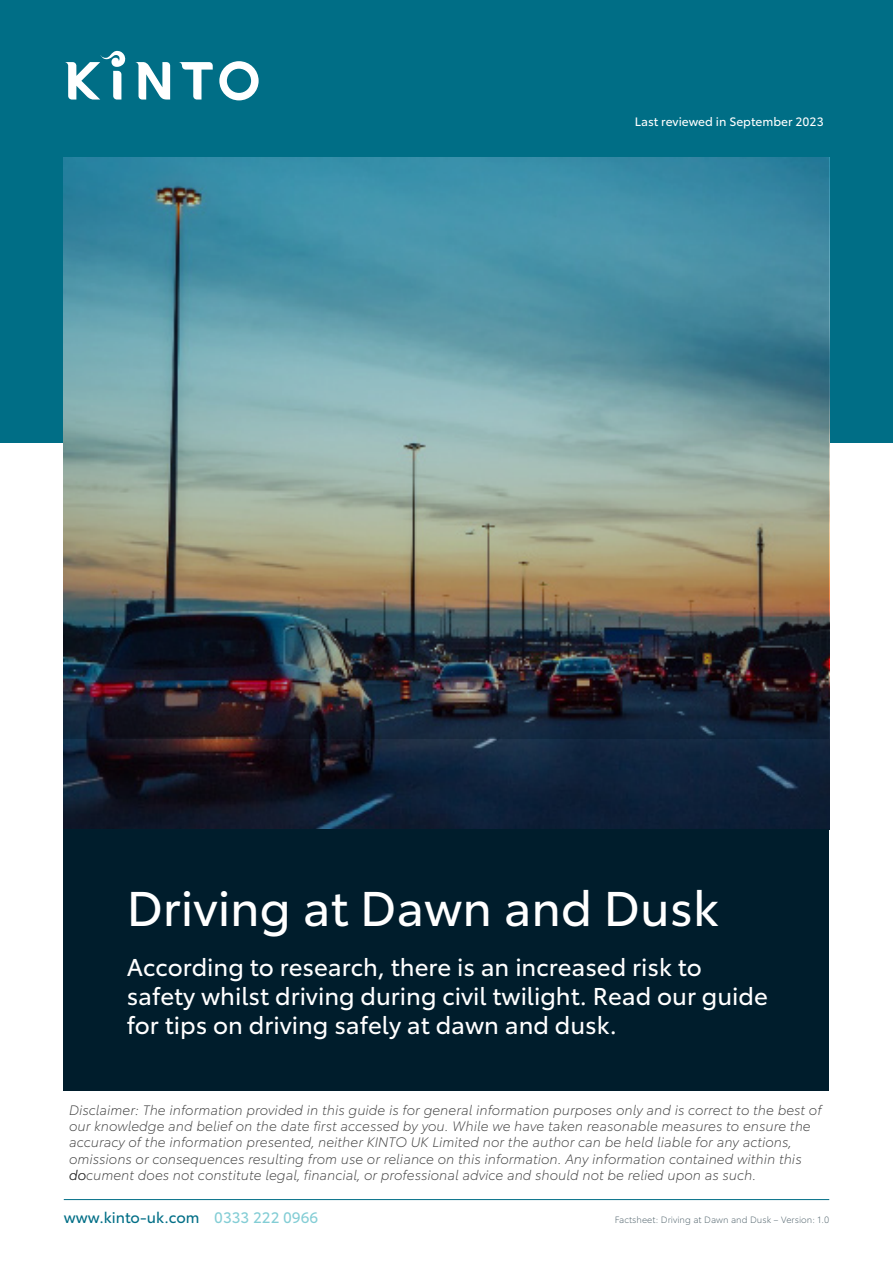
<style>
.page{position:relative;width:893px;height:1263px;background:#fff}
.page>*{position:absolute;margin:0;border:0;box-sizing:border-box;transform-origin:0 0}
.fc_copy{font:48px "Toyota Type";color:#fff}
.fc_copy-2{font:24px/28.8px "Toyota Type";color:#fff}
.t1{font:15px "Toyota Type";color:#006e86}
.t2{font:italic 300 13.5px/16.2px "Toyota Type";color:#404040}
.t3{font:12px "Toyota Type";color:#fff}
.t4{font:300 9px "Toyota Type";color:#4d6069}
.s1{color:#83cdd5}
</style>
<div class="page">
<hr style="left:64px;top:1199px;width:765px;height:1px;background:#006e86">
<div style="left:0;top:0;width:893px;height:442px;background:#006e86"></div>
<img style="left:64px;top:739px;width:765px;height:90px">
<img style="left:64px;top:157px;width:765px;height:582px">
<svg style="left:135px;top:62px;width:35px;height:38px"></svg>
<svg style="left:179px;top:62px;width:34px;height:38px"></svg>
<svg style="left:219px;top:61px;width:40px;height:39px"></svg>
<svg style="left:65px;top:51px;width:61px;height:49px"></svg>
<div style="left:64px;top:829px;width:765px;height:261px;background:#001d2c"></div>
<p class="t3" style="left:635px;top:113px;width:190px">Last reviewed in September 2023</p>
<p class="fc_copy" style="left:127px;top:873px;width:593px">Driving at Dawn and Dusk</p>
<p class="fc_copy-2" style="left:127px;top:951px;width:643px">According to research, there is an increased risk to safety whilst driving during civil twilight. Read our guide for tips on driving safely at dawn and dusk.</p>
<p class="t2" style="left:69px;top:1101px;width:754px">Disclaimer: The information provided in this guide is for general information purposes only and is correct to the best of our knowledge and belief on the date first accessed by you. While we have taken reasonable measures to ensure the accuracy of the information presented, neither KINTO UK Limited nor the author can be held liable for any actions, omissions or consequences resulting from use or reliance on this information. Any information contained within this document does not constitute legal, financial, or professional advice and should not be relied upon as such.</p>
<p class="t1" style="left:64px;top:1206px;width:256px">www.kinto-uk.com <span class="s1">0333 222 0966</span></p>
<p class="t4" style="left:615px;top:1213px;width:216px">Factsheet: Driving at Dawn and Dusk – Version: 1.0</p>
</div>
